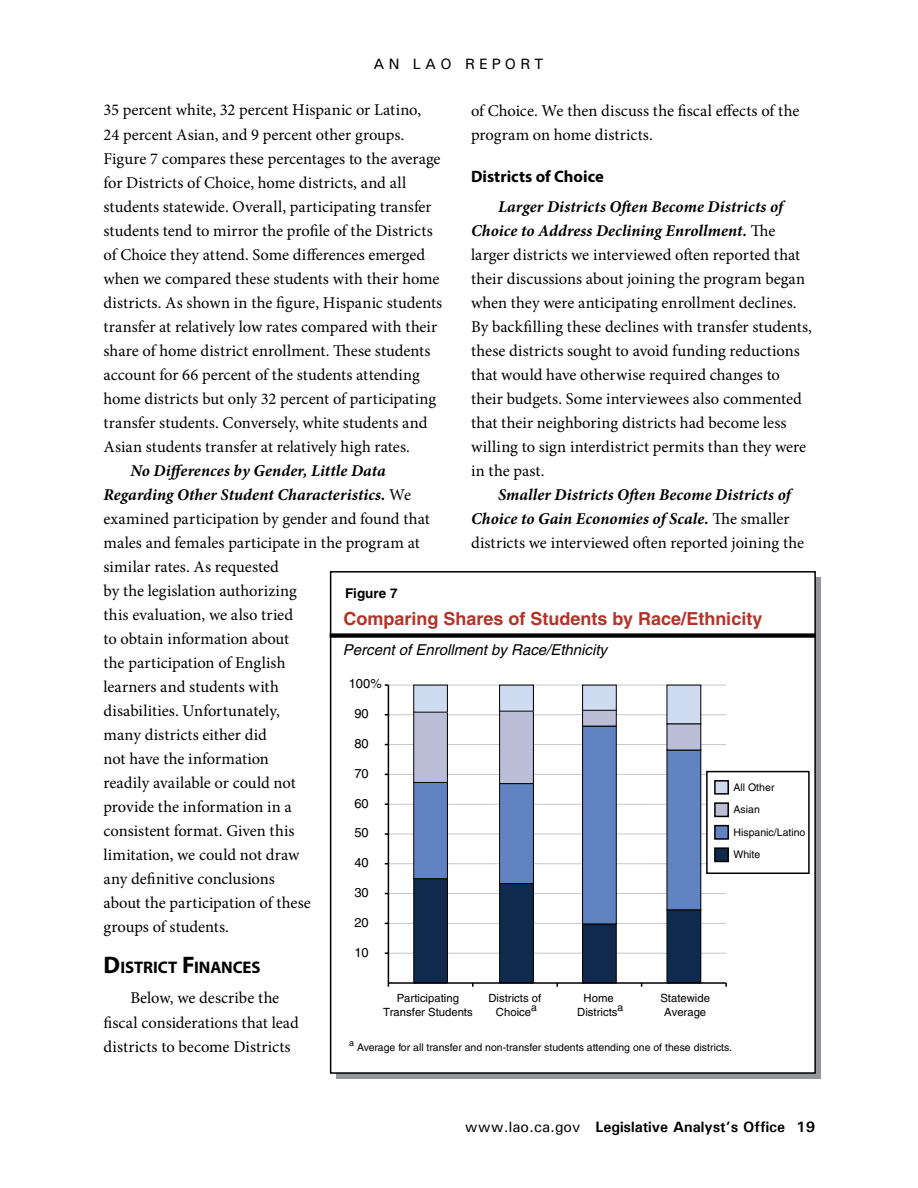
<style>
.page{position:relative;width:918px;height:1188px;background:#fff}
.page>*{position:absolute;margin:0;border:0;box-sizing:border-box;transform-origin:0 0}
.t1{font:700 18px "Helvetica";color:#b23428}
.t2{font:700 16.8px "Myriad Pro";letter-spacing:-.005em;color:#000}
.t3{font:16.5px/24px "Minion Pro";color:#000}
.t4{font:italic 700 16.5px/24px "Minion Pro";letter-spacing:.005em;color:#000}
.t5{font:700 16.5px "Myriad Pro";color:#000}
.t6{font:700 15px "Univers";color:#000}
.t7{font:italic 15px "Helvetica";color:#000}
.t8{font:500 15px "Univers";letter-spacing:.28em;color:#000}
.t9{font:700 13.5px "Helvetica";color:#000}
.t10{font:12.9px "Helvetica";color:#010101}
.t11{font:11.25px/13.5px "Helvetica";color:#010101;text-align:center}
.t12{font:10.5px "Helvetica";color:#000}
.t13{font:10.5px/22.5px "Helvetica";color:#010101}
.s1{font-weight:700;font-style:italic}
.s2{font-size:24px}
.s3{font-weight:400;font-style:normal}
.s4{font-weight:500}
</style>
<div class="page">
<div style="left:337px;top:578px;width:484px;height:501px;background:#939598"></div>
<div style="left:331px;top:572px;width:484px;height:501px;background:#fff"></div>
<div style="left:330px;top:571px;width:486px;height:503px;border:2px solid #000"></div>
<div style="left:330px;top:633px;width:486px;height:5px;background:#000"></div>
<hr style="left:388px;top:685px;width:338px;height:1px;background:#c7c8ca">
<hr style="left:388px;top:714px;width:338px;height:1px;background:#c7c8ca">
<hr style="left:388px;top:744px;width:338px;height:1px;background:#c7c8ca">
<hr style="left:388px;top:774px;width:338px;height:1px;background:#c7c8ca">
<hr style="left:388px;top:804px;width:338px;height:1px;background:#c7c8ca">
<hr style="left:388px;top:834px;width:338px;height:1px;background:#c7c8ca">
<hr style="left:388px;top:863px;width:338px;height:1px;background:#c7c8ca">
<hr style="left:388px;top:893px;width:338px;height:1px;background:#c7c8ca">
<hr style="left:388px;top:923px;width:338px;height:1px;background:#c7c8ca">
<hr style="left:388px;top:953px;width:338px;height:1px;background:#c7c8ca">
<div style="left:414px;top:879px;width:33px;height:104px;background:#0f2a4c"></div>
<div style="left:413px;top:878px;width:35px;height:105px;border:1px solid #000"></div>
<div style="left:500px;top:884px;width:33px;height:99px;background:#0f2a4c"></div>
<div style="left:499px;top:883px;width:35px;height:100px;border:1px solid #000"></div>
<div style="left:583px;top:924px;width:33px;height:59px;background:#0f2a4c"></div>
<div style="left:582px;top:924px;width:35px;height:59px;border:1px solid #000"></div>
<div style="left:667px;top:910px;width:34px;height:73px;background:#0f2a4c"></div>
<div style="left:667px;top:909px;width:34px;height:74px;border:1px solid #000"></div>
<div style="left:414px;top:782px;width:33px;height:97px;background:#6183c2"></div>
<div style="left:413px;top:782px;width:35px;height:97px;border:1px solid #000"></div>
<div style="left:500px;top:784px;width:33px;height:100px;background:#6183c2"></div>
<div style="left:499px;top:783px;width:35px;height:101px;border:1px solid #000"></div>
<div style="left:583px;top:726px;width:33px;height:198px;background:#6183c2"></div>
<div style="left:582px;top:726px;width:35px;height:198px;border:1px solid #000"></div>
<div style="left:667px;top:750px;width:34px;height:160px;background:#6183c2"></div>
<div style="left:667px;top:750px;width:34px;height:160px;border:1px solid #000"></div>
<div style="left:707px;top:772px;width:102px;height:101px;background:#fff"></div>
<div style="left:706px;top:771px;width:104px;height:103px;border:2px solid #000"></div>
<div style="left:414px;top:712px;width:33px;height:70px;background:#babed6"></div>
<div style="left:413px;top:712px;width:35px;height:71px;border:1px solid #000"></div>
<div style="left:500px;top:711px;width:33px;height:73px;background:#babed6"></div>
<div style="left:499px;top:711px;width:35px;height:73px;border:1px solid #000"></div>
<div style="left:583px;top:710px;width:33px;height:16px;background:#babed6"></div>
<div style="left:582px;top:710px;width:35px;height:16px;border:1px solid #000"></div>
<div style="left:667px;top:724px;width:34px;height:26px;background:#babed6"></div>
<div style="left:414px;top:685px;width:33px;height:27px;background:#cfdbf0"></div>
<div style="left:413px;top:685px;width:35px;height:28px;border:1px solid #000"></div>
<div style="left:500px;top:685px;width:33px;height:26px;background:#cfdbf0"></div>
<div style="left:499px;top:685px;width:35px;height:27px;border:1px solid #000"></div>
<div style="left:583px;top:685px;width:33px;height:25px;background:#cfdbf0"></div>
<div style="left:582px;top:685px;width:35px;height:26px;border:1px solid #000"></div>
<div style="left:667px;top:685px;width:34px;height:39px;background:#cfdbf0"></div>
<hr style="left:388px;top:685px;width:1px;height:298px;background:#000">
<hr style="left:388px;top:982px;width:338px;height:2px;background:#000">
<div style="left:715px;top:781px;width:13px;height:13px;background:#cfdbf0"></div>
<div style="left:714px;top:780px;width:15px;height:15px;border:2px solid #000"></div>
<div style="left:715px;top:803px;width:13px;height:13px;background:#babed6"></div>
<div style="left:714px;top:802px;width:15px;height:15px;border:2px solid #000"></div>
<div style="left:715px;top:826px;width:13px;height:13px;background:#6183c2"></div>
<div style="left:714px;top:825px;width:15px;height:15px;border:2px solid #000"></div>
<div style="left:715px;top:848px;width:13px;height:13px;background:#0f2a4c"></div>
<div style="left:714px;top:847px;width:15px;height:15px;border:2px solid #000"></div>
<p class="t8" style="left:373px;top:55px;width:172px">AN LAO REPORT</p>
<p class="t3" style="left:104px;top:98px;width:340px">35 percent white, 32 percent Hispanic or Latino,<br>24 percent Asian, and 9 percent other groups.<br>Figure 7 compares these percentages to the average for Districts of Choice, home districts, and all students statewide. Overall, participating transfer students tend to mirror the profile of the Districts of Choice they attend. Some differences emerged when we compared these students with their home districts. As shown in the figure, Hispanic students transfer at relatively low rates compared with their share of home district enrollment. These students account for 66 percent of the students attending home districts but only 32 percent of participating transfer students. Conversely, white students and Asian students transfer at relatively high rates.</p>
<p class="t3" style="left:104px;top:458px;width:328px;text-indent:27px"><span class="s1">No Differences by Gender, Little Data<br>Regarding Other Student Characteristics.</span> We examined participation by gender and found that males and females participate in the program at similar rates. As requested<br>by the legislation authorizing<br>this evaluation, we also tried<br>to obtain information about<br>the participation of English<br>learners and students with<br>disabilities. Unfortunately,<br>many districts either did<br>not have the information<br>readily available or could not<br>provide the information in a<br>consistent format. Given this<br>limitation, we could not draw<br>any definitive conclusions<br>about the participation of these<br>groups of students.</p>
<p class="t2" style="left:104px;top:957px;width:158px"><span class="s2">D</span>ISTRICT <span class="s2">F</span>INANCES</p>
<p class="t3" style="left:104px;top:986px;width:197px;text-align:center">Below, we describe the<br>fiscal considerations that lead districts to become Districts</p>
<p class="t3" style="left:471px;top:98px;width:330px">of Choice. We then discuss the fiscal effects of the program on home districts.</p>
<p class="t5" style="left:471px;top:165px;width:134px">Districts of Choice</p>
<p class="t3" style="left:471px;top:194px;width:342px;text-indent:27px"><span class="s1">Larger Districts Often Become Districts of Choice to Address Declining Enrollment.</span> The larger districts we interviewed often reported that their discussions about joining the program began when they were anticipating enrollment declines.<br>By backfilling these declines with transfer students, these districts sought to avoid funding reductions that would have otherwise required changes to their budgets. Some interviewees also commented that their neighboring districts had become less willing to sign interdistrict permits than they were in the past.</p>
<p class="t4" style="left:471px;top:482px;width:335px;text-indent:27px">Smaller Districts Often Become Districts of<br>Choice to Gain Economies of Scale. <span class="s3">The smaller districts we interviewed often reported joining the</span></p>
<p class="t9" style="left:345px;top:585px;width:54px">Figure 7</p>
<p class="t1" style="left:344px;top:607px;width:420px">Comparing Shares of Students by Race/Ethnicity</p>
<p class="t7" style="left:343px;top:641px;width:266px">Percent of Enrollment by Race/Ethnicity</p>
<p class="t10" style="left:349px;top:676px;width:35px">100%</p>
<p class="t10" style="left:354px;top:706px;width:16px">90</p>
<p class="t10" style="left:354px;top:736px;width:16px">80</p>
<p class="t10" style="left:354px;top:766px;width:16px">70</p>
<p class="t13" style="left:734px;top:776px;width:73px">All Other<br>Asian<br>Hispanic/Latino<br>White</p>
<p class="t10" style="left:354px;top:796px;width:16px">60</p>
<p class="t10" style="left:354px;top:825px;width:16px">50</p>
<p class="t10" style="left:354px;top:855px;width:16px">40</p>
<p class="t10" style="left:354px;top:885px;width:16px">30</p>
<p class="t10" style="left:354px;top:915px;width:16px">20</p>
<p class="t10" style="left:354px;top:945px;width:16px">10</p>
<p class="t11" style="left:488px;top:991px;width:54px">Districts of<br>Choice<sup>a</sup></p>
<p class="t11" style="left:577px;top:991px;width:48px">Home<br>Districts<sup>a</sup></p>
<p class="t11" style="left:660px;top:991px;width:51px">Statewide<br>Average</p>
<p class="t11" style="left:383px;top:991px;width:91px">Participating<br>Transfer Students</p>
<p class="t12" style="left:349px;top:1041px;width:385px"><sup>a</sup> Average for all transfer and non-transfer students attending one of these districts.</p>
<p class="t6" style="left:465px;top:1118px;width:352px"><span class="s4">www.lao.ca.gov</span> Legislative Analyst’s Office 19</p>
</div>
